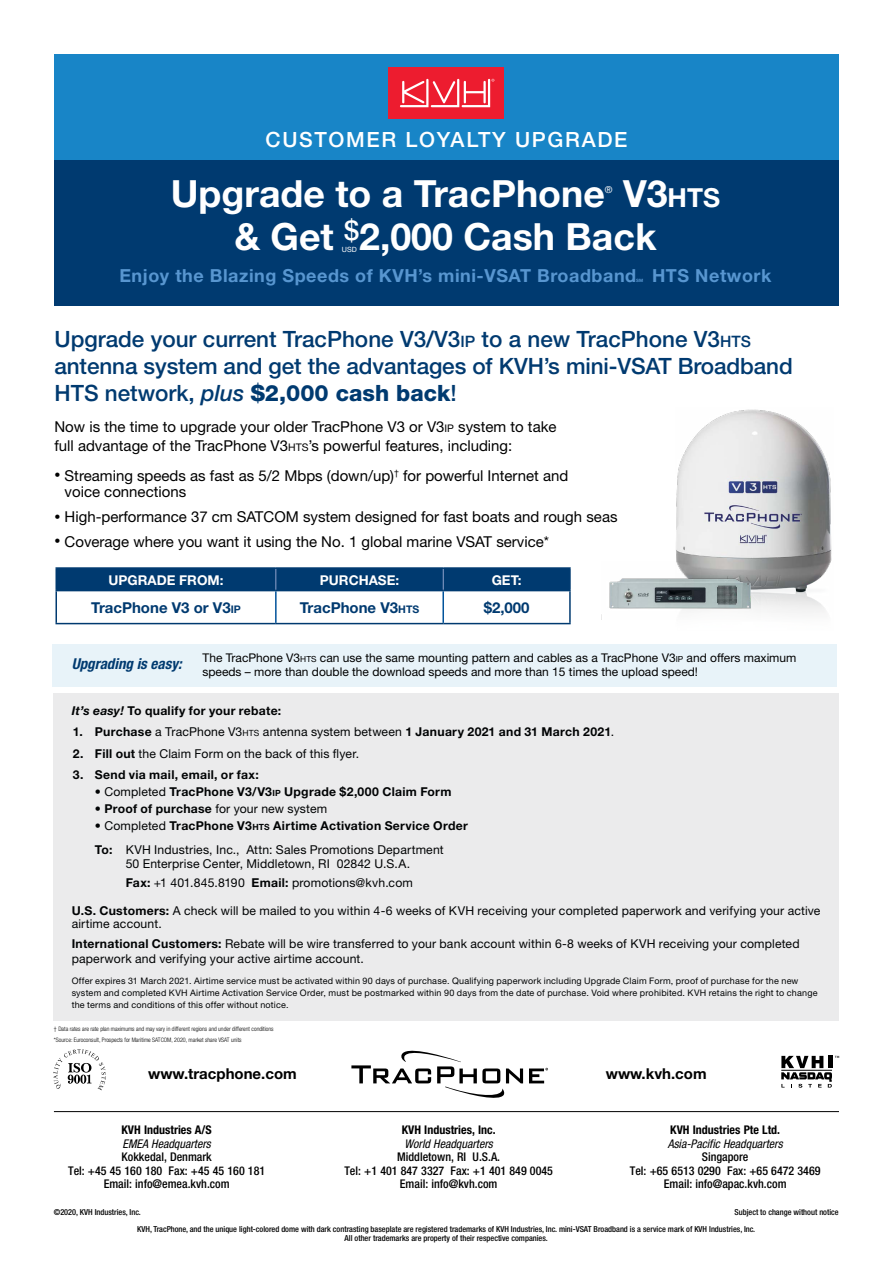
<style>
.page{position:relative;width:893px;height:1263px;background:#fff}
.page>*{position:absolute;margin:0;border:0;box-sizing:border-box;transform-origin:0 0}
.t1{font:700 37.5px "Helvetica Neue LT";color:#fff}
.t2{font:700 26.25px "Helvetica Neue LT";color:#fff}
.t3{font:500 22.5px/27px "Helvetica Neue LT";letter-spacing:-.005em;color:#003a70}
.t4{font:500 21px "Helvetica Neue LT";letter-spacing:.08em;color:#fff}
.t5{font:700 18px "Helvetica Neue LT";letter-spacing:.03em;color:#5896d0}
.t6{font:15px/19.5px "Helvetica Neue LT";color:#000}
.t7{font:700 15px "Helvetica Neue LT";color:#003a70}
.t8{font:700 15px "Helvetica Neue LT";color:#000}
.t9{font:italic 700 condensed 15px "Helvetica Neue LT";color:#003a70}
.t10{font:700 13.5px "Helvetica Neue LT";color:#fff}
.t11{font:12.15px/23.5px "Helvetica Neue LT";letter-spacing:.01em;color:#010304}
.t12{font:700 12.15px "Helvetica Neue LT";letter-spacing:.02em;color:#010304}
.t13{font:500 condensed 12px/13.5px "Helvetica Neue LT";color:#000;text-align:center}
.t14{font:12px/14.4px "Helvetica Neue LT";color:#000}
.t15{font:italic condensed 12px "Helvetica Neue LT";color:#000}
.t16{font:700 condensed 12px "Helvetica Neue LT";color:#000}
.t17{font:9.6px "Helvetica Neue LT";color:#fff}
.t18{font:9px/12px "Helvetica Neue LT";letter-spacing:.02em;color:#010304}
.t19{font:500 condensed 8.25px/9.9px "Helvetica Neue LT";color:#000;text-align:center}
.t20{font:7.2px "Helvetica Neue LT";color:#fff}
.t21{font:300 condensed 6.15px/11.7px "Helvetica Neue LT";color:#000}
.t22{font:700 4.5px "Helvetica Neue LT";color:#5896d0}
.s1{font-size:37.5px}
.s2{font-size:15.75px}
.s3{font-style:italic}
.s4{font-weight:800}
.s5{font-style:inherit}
.s6{font-size:10.5px}
.s7{font-size:12px}
.s8{font-size:8.4px}
.s9{font-weight:400}
.s10{font-weight:400;font-size:8.55px}
.s11{font-weight:700}
.s12{font-size:8.55px}
.s13{font-weight:700;font-size:8.55px}
</style>
<div class="page">
<div style="left:52px;top:644px;width:785px;height:43px;background:#e8f3f9"></div>
<div style="left:53px;top:693px;width:786px;height:327px;background:#ebebec"></div>
<div style="left:54px;top:54px;width:785px;height:251px;background:#003a70"></div>
<hr style="left:54px;top:1111px;width:785px;height:1px;background:#000">
<svg style="left:529px;top:1068px;width:19px;height:15px"></svg>
<svg style="left:351px;top:1050px;width:172px;height:48px"></svg>
<svg style="left:781px;top:1056px;width:58px;height:32px"></svg>
<svg style="left:53px;top:1049px;width:53px;height:41px"></svg>
<img style="left:676px;top:409px;width:156px;height:204px">
<img style="left:609px;top:561px;width:151px;height:52px">
<div style="left:57px;top:569px;width:512px;height:21px;background:#003a70"></div>
<hr style="left:275px;top:591px;width:2px;height:32px;background:#02539b">
<hr style="left:442px;top:591px;width:2px;height:32px;background:#02539b">
<hr style="left:55px;top:591px;width:2px;height:32px;background:#003a70">
<hr style="left:569px;top:591px;width:2px;height:32px;background:#003a70">
<hr style="left:55px;top:623px;width:221px;height:1px;background:#003a70">
<hr style="left:276px;top:623px;width:167px;height:1px;background:#003a70">
<hr style="left:443px;top:623px;width:128px;height:1px;background:#003a70">
<hr style="left:55px;top:567px;width:221px;height:2px;background:#003a70">
<hr style="left:55px;top:569px;width:2px;height:21px;background:#003a70">
<hr style="left:276px;top:567px;width:167px;height:2px;background:#003a70">
<hr style="left:443px;top:567px;width:128px;height:2px;background:#003a70">
<hr style="left:569px;top:569px;width:2px;height:21px;background:#003a70">
<hr style="left:55px;top:590px;width:221px;height:1px;background:#003a70">
<hr style="left:276px;top:590px;width:167px;height:1px;background:#003a70">
<hr style="left:443px;top:590px;width:128px;height:1px;background:#003a70">
<div style="left:54px;top:54px;width:785px;height:105px;background:#1885c7"></div>
<div style="left:389px;top:68px;width:115px;height:51px;background:#ed1c2f"></div>
<svg style="left:400px;top:79px;width:94px;height:28px"></svg>
<h3 class="t4" style="left:266px;top:127px;width:363px">CUSTOMER LOYALTY UPGRADE</h3>
<h1 class="t1" style="left:171px;top:171px;width:436px">Upgrade to a TracPhone</h1>
<p class="t17" style="left:605px;top:184px;width:9px">®</p>
<h2 class="t2" style="left:623px;top:182px;width:99px"><span class="s1">V3</span>HTS</h2>
<h1 class="t1" style="left:234px;top:214px;width:424px">&amp; Get <sup>$</sup>2,000 Cash Back</h1>
<h3 class="t5" style="left:119px;top:264px;width:518px">Enjoy the Blazing Speeds of KVH’s mini-VSAT Broadband</h3>
<p class="t22" style="left:636px;top:277px;width:9px">SM</p>
<h3 class="t5" style="left:652px;top:264px;width:121px">HTS Network</h3>
<p class="t20" style="left:342px;top:245px;width:16px">USD</p>
<h3 class="t3" style="left:54px;top:325px;width:740px">Upgrade your current TracPhone V3/V3<span class="s2">ip</span> to a new TracPhone V3<span class="s2">hts </span>antenna system and get the advantages of KVH’s mini-VSAT Broadband<br>HTS network, <span class="s3">plus</span> <span class="s4">$2,000 cash back</span><span class="s5">!</span></h3>
<p class="t6" style="left:54px;top:416px;width:504px">Now is the time to upgrade your older TracPhone V3 or V3<span class="s6">IP</span> system to take full advantage of the TracPhone V3<span class="s6">HTS</span>’s powerful features, including:</p>
<p class="t6" style="left:65px;top:467px;width:505px;line-height:16.5px;text-indent:-10px"><span class="s7">•</span> Streaming speeds as fast as 5/2 Mbps (down/up)<sup>†</sup> for powerful Internet and voice connections</p>
<p class="t6" style="left:54px;top:507px;width:565px"><span class="s7">•</span> High-performance 37 cm SATCOM system designed for fast boats and rough seas</p>
<p class="t6" style="left:54px;top:532px;width:496px"><span class="s7">•</span> Coverage where you want it using the No. 1 global marine VSAT service*</p>
<p class="t10" style="left:109px;top:571px;width:117px">UPGRADE FROM:</p>
<p class="t10" style="left:320px;top:571px;width:81px">PURCHASE:</p>
<p class="t10" style="left:492px;top:571px;width:31px">GET:</p>
<p class="t7" style="left:91px;top:598px;width:151px">TracPhone V3 or V3<span class="s6">IP</span></p>
<p class="t7" style="left:300px;top:598px;width:121px">TracPhone V3<span class="s6">HTS</span></p>
<p class="t7" style="left:484px;top:598px;width:47px">$2,000</p>
<p class="t9" style="left:72px;top:655px;width:111px">Upgrading is easy:</p>
<p class="t14" style="left:202px;top:650px;width:595px">The TracPhone V3<span class="s8">HTS</span> can use the same mounting pattern and cables as a TracPhone V3<span class="s8">IP</span> and offers maximum speeds – more than double the download speeds and more than 15 times the upload speed!</p>
<p class="t12" style="left:72px;top:703px;width:211px"><span class="s3">It’s easy!</span> To qualify for your rebate:</p>
<p class="t12" style="left:73px;top:724px;width:543px">1. Purchase <span class="s9">a TracPhone V3</span><span class="s10">HTS</span> <span class="s9">antenna system between</span> 1 January 2021 and 31 March 2021<span class="s9">.</span></p>
<p class="t11" style="left:73px;top:741px;width:288px"><span class="s11">2. Fill out</span> the Claim Form on the back of this flyer.</p>
<p class="t12" style="left:73px;top:767px;width:187px">3. Send via mail, email, or fax:</p>
<p class="t12" style="left:95px;top:784px;width:358px"><span class="s9">• Completed</span> TracPhone V3/V3<span class="s12">IP</span> Upgrade $2,000 Claim Form</p>
<p class="t12" style="left:95px;top:801px;width:234px">• Proof of purchase <span class="s9">for your new system</span></p>
<p class="t11" style="left:95px;top:814px;width:375px">• Completed <span class="s11">TracPhone V3</span><span class="s13">HTS</span> <span class="s11">Airtime Activation Service Order<br>To:</span> KVH Industries, Inc., Attn: Sales Promotions Department</p>
<p class="t11" style="left:126px;top:854px;width:289px;line-height:18.3px">50 Enterprise Center, Middletown, RI 02842 U.S.A.<br><span class="s11">Fax:</span> +1 401.845.8190 <span class="s11">Email:</span> promotions@kvh.com</p>
<p class="t11" style="left:72px;top:905px;width:750px;line-height:12.1px"><span class="s11">U.S. Customers:</span> A check will be mailed to you within 4-6 weeks of KVH receiving your completed paperwork and verifying your active airtime account.</p>
<p class="t11" style="left:72px;top:936px;width:729px;line-height:14.7px"><span class="s11">International Customers:</span> Rebate will be wire transferred to your bank account within 6-8 weeks of KVH receiving your completed paperwork and verifying your active airtime account.</p>
<p class="t18" style="left:72px;top:974px;width:747px">Offer expires 31 March 2021. Airtime service must be activated within 90 days of purchase. Qualifying paperwork including Upgrade Claim Form, proof of purchase for the new system and completed KVH Airtime Activation Service Order, must be postmarked within 90 days from the date of purchase. Void where prohibited. KVH retains the right to change the terms and conditions of this offer without notice.</p>
<p class="t21" style="left:54px;top:1023px;width:221px">† Data rates are rate plan maximums and may vary in different regions and under different conditions *Source: Euroconsult, Prospects for Maritime SATCOM, 2020, market share VSAT units</p>
<p class="t8" style="left:148px;top:1064px;width:150px">www.tracphone.com</p>
<p class="t8" style="left:606px;top:1064px;width:102px">www.kvh.com</p>
<p class="t16" style="left:122px;top:1122px;width:92px">KVH Industries A/S</p>
<p class="t15" style="left:123px;top:1136px;width:90px">EMEA Headquarters</p>
<p class="t13" style="left:68px;top:1150px;width:199px">Kokkedal, Denmark<br>Tel: +45 45 160 180 Fax: +45 45 160 181<br>Email: info@emea.kvh.com</p>
<p class="t19" style="left:54px;top:1207px;width:89px">©2020, KVH Industries, Inc.</p>
<p class="t16" style="left:402px;top:1122px;width:95px">KVH Industries, Inc.</p>
<p class="t15" style="left:405px;top:1136px;width:90px">World Headquarters</p>
<p class="t13" style="left:344px;top:1150px;width:210px">Middletown, RI U.S.A.<br>Tel: +1 401 847 3327 Fax: +1 401 849 0045<br>Email: info@kvh.com</p>
<p class="t16" style="left:670px;top:1122px;width:111px">KVH Industries Pte Ltd.</p>
<p class="t15" style="left:668px;top:1136px;width:116px">Asia-Pacific Headquarters</p>
<p class="t13" style="left:630px;top:1150px;width:192px">Singapore<br>Tel: +65 6513 0290 Fax: +65 6472 3469<br>Email: info@apac.kvh.com</p>
<p class="t19" style="left:734px;top:1207px;width:106px">Subject to change without notice</p>
<p class="t19" style="left:137px;top:1223px;width:619px">KVH, TracPhone, and the unique light-colored dome with dark contrasting baseplate are registered trademarks of KVH Industries, Inc. mini-VSAT Broadband is a service mark of KVH Industries, Inc.<br>All other trademarks are property of their respective companies.</p>
</div>
